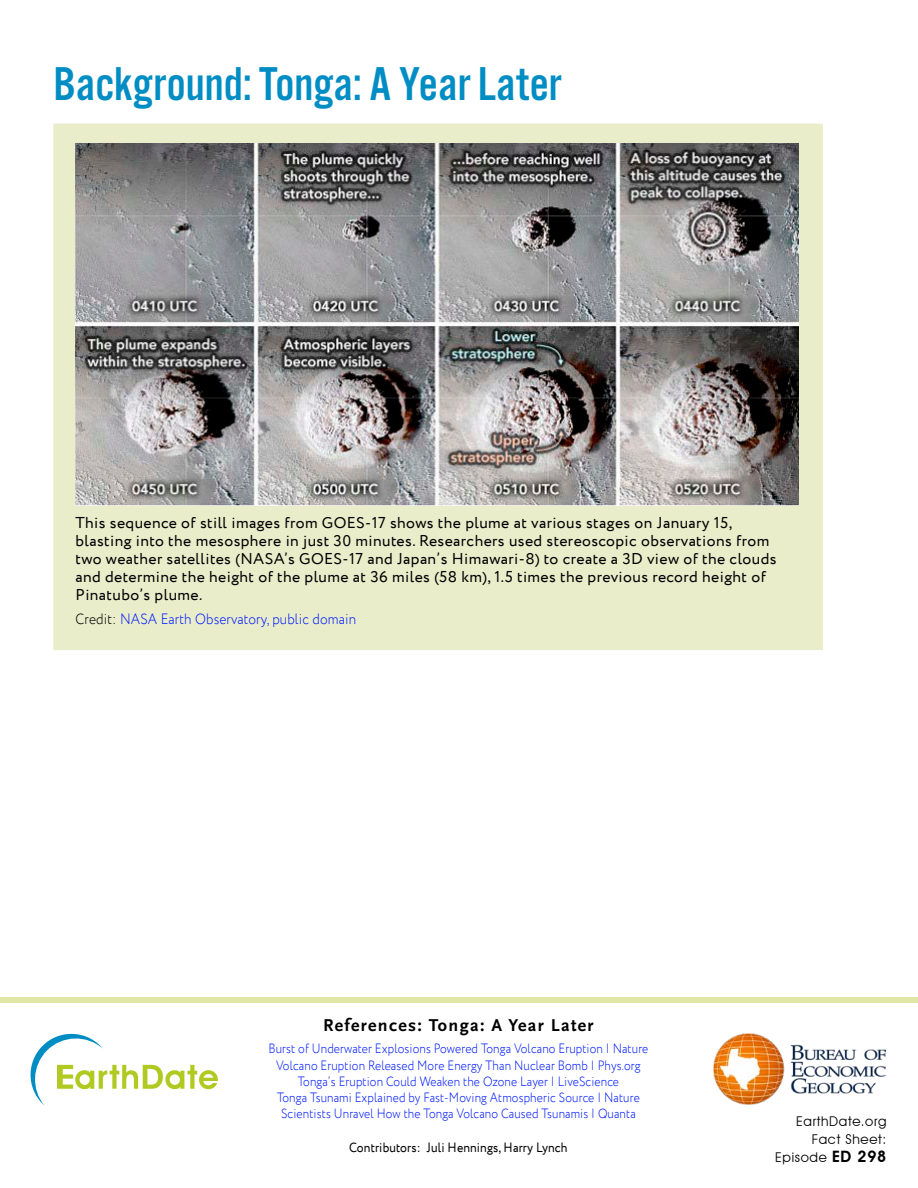
<style>
.page{position:relative;width:918px;height:1188px;background:#fff}
.page>*{position:absolute;margin:0;border:0;box-sizing:border-box;transform-origin:0 0}
.t1{font:49.35px "Alternate Got No 3 D";color:#008dc4}
.t2{font:700 18px "Scala Sans Pro";letter-spacing:.075em;color:#000}
.t3{font:15.75px/18px "Circe";letter-spacing:.025em;color:#000}
.t4{font:300 15px "Circe";letter-spacing:.01em;color:#001bff;scale:.9 1}
.t5{font:300 13.5px/16.2px "Circe";letter-spacing:.01em;color:#001bff;text-align:center;scale:.87 1}
.t6{font:13.5px "Circe";letter-spacing:.01em;color:#000;scale:.9 1}
.t7{font:13.5px/18px "Avant Garde IT Cby BT";letter-spacing:.05em;color:#000;text-align:right}
.s1{color:#000}
.s2{font-weight:600;font-size:15.75px}
</style>
<div class="page">
<svg style="left:53px;top:123px;width:770px;height:527px"></svg>
<img style="left:713px;top:1034px;width:173px;height:71px">
<svg style="left:30px;top:1033px;width:188px;height:72px"></svg>
<div style="left:0;top:998px;width:918px;height:5px;background:#dee7a6"></div>
<h1 class="t1" style="left:53px;top:58px;width:510px">Background: Tonga: A Year Later</h1>
<p class="t3" style="left:76px;top:515px;width:702px">This sequence of still images from GOES-17 shows the plume at various stages on January 15, blasting into the mesosphere in just 30 minutes. Researchers used stereoscopic observations from two weather satellites (NASA’s GOES-17 and Japan’s Himawari-8) to create a 3D view of the clouds and determine the height of the plume at 36 miles (58 km), 1.5 times the previous record height of Pinatubo’s plume.</p>
<p class="t4" style="left:76px;top:609px;width:313px"><span class="s1">Credit:</span> NASA Earth Observatory, public domain</p>
<p class="t2" style="left:323px;top:1014px;width:272px">References: Tonga: A Year Later</p>
<p class="t5" style="left:268px;top:1041px;width:438px">Burst of Underwater Explosions Powered Tonga Volcano Eruption | Nature Volcano Eruption Released More Energy Than Nuclear Bomb | Phys.org Tonga’s Eruption Could Weaken the Ozone Layer | LiveScience<br>Tonga Tsunami Explained by Fast-Moving Atmospheric Source | Nature Scientists Unravel How the Tonga Volcano Caused Tsunamis | Quanta</p>
<p class="t6" style="left:349px;top:1139px;width:244px">Contributors: Juli Hennings, Harry Lynch</p>
<p class="t7" style="left:775px;top:1113px;width:113px">EarthDate.org<br>Fact Sheet:<br>Episode <span class="s2">ED 298</span></p>
</div>
